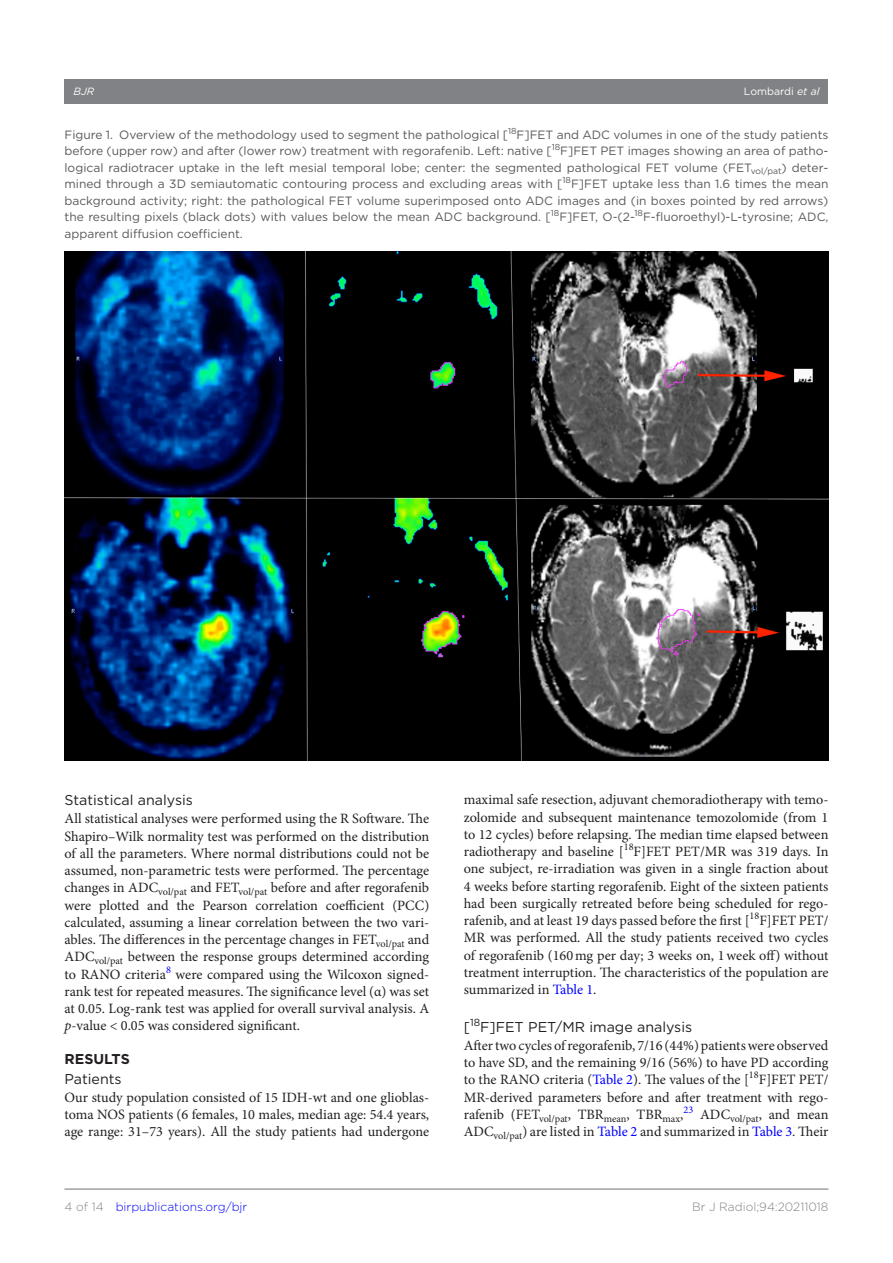
<style>
.page{position:relative;width:893px;height:1263px;background:#fff}
.page>*{position:absolute;margin:0;border:0;box-sizing:border-box;transform-origin:0 0}
.t1{font:14.25px/17.2px "Minion Pro";color:#231f20;text-align:justify}
.t2{font:14.25px "Gotham";color:#231f20}
.t3{font:700 14.25px "Gotham";color:#231f20}
.t4{font:12px/16.5px "Gotham";color:#57585a;text-align:justify}
.t5{font:300 12px "Gotham";color:#00f}
.t6{font:300 12px "Gotham";color:#808285}
.t7{font:10.5px "Gotham";color:#fff}
.t8{font:italic 10.5px "Gotham";color:#fff}
.s1{font-style:italic}
.s2{color:#00f}
.s3{color:#808285}
</style>
<div class="page">
<hr style="left:64px;top:1188px;width:764px;height:2px;background:#808285">
<div style="left:64px;top:79px;width:764px;height:24px;background:#808285"></div>
<img style="left:64px;top:252px;width:764px;height:509px">
<p class="t8" style="left:74px;top:85px;width:22px">BJR</p>
<p class="t7" style="left:744px;top:85px;width:77px">Lombardi <span class="s1">et al</span></p>
<p class="t4" style="left:64px;top:126px;width:765px">Figure 1. Overview of the methodology used to segment the pathological [<sup>18</sup>F]FET and ADC volumes in one of the study patients before (upper row) and after (lower row) treatment with regorafenib. Left: native [<sup>18</sup>F]FET PET images showing an area of patho&shy;logical radiotracer uptake in the left mesial temporal lobe; center: the segmented pathological FET volume (FET<sub>vol/pat</sub>) deter&shy;mined through a 3D semiautomatic contouring process and excluding areas with [<sup>18</sup>F]FET uptake less than 1.6 times the mean background activity; right: the pathological FET volume superimposed onto ADC images and (in boxes pointed by red arrows) the resulting pixels (black dots) with values below the mean ADC background. [<sup>18</sup>F]FET, O-(2-<sup>18</sup>F-fluoroethyl)-L-tyrosine; ADC, apparent diffusion coefficient.</p>
<p class="t2" style="left:64px;top:791px;width:130px">Statistical analysis</p>
<p class="t1" style="left:64px;top:810px;width:366px">All statistical analyses were performed using the R Software. The Shapiro–Wilk normality test was performed on the distribution of all the parameters. Where normal distributions could not be assumed, non-parametric tests were performed. The percentage changes in ADC<sub>vol/pat</sub> and FET<sub>vol/pat</sub> before and after regorafenib were plotted and the Pearson correlation coefficient (PCC) calculated, assuming a linear correlation between the two vari&shy;ables. The differences in the percentage changes in FET<sub>vol/pat</sub> and ADC<sub>vol/pat</sub> between the response groups determined according to RANO criteria<sup>8</sup> were compared using the Wilcoxon signed&shy;rank test for repeated measures. The significance level (α) was set at 0.05. Log-rank test was applied for overall survival analysis. A <span class="s1">p</span>-value &lt; 0.05 was considered significant.</p>
<p class="t3" style="left:65px;top:1050px;width:67px">RESULTS</p>
<p class="t2" style="left:65px;top:1069px;width:59px">Patients</p>
<p class="t1" style="left:65px;top:1088px;width:366px">Our study population consisted of 15 IDH-wt and one glioblas&shy;toma NOS patients (6 females, 10 males, median age: 54.4 years, age range: 31–73 years). All the study patients had undergone</p>
<p class="t1" style="left:464px;top:791px;width:366px">maximal safe resection, adjuvant chemoradiotherapy with temo&shy;zolomide and subsequent maintenance temozolomide (from 1 to 12 cycles) before relapsing. The median time elapsed between radiotherapy and baseline [<sup>18</sup>F]FET PET/MR was 319 days. In one subject, re-irradiation was given in a single fraction about 4 weeks before starting regorafenib. Eight of the sixteen patients had been surgically retreated before being scheduled for rego&shy;rafenib, and at least 19 days passed before the first [<sup>18</sup>F]FET PET/ MR was performed. All the study patients received two cycles of regorafenib (160mg per day; 3 weeks on, 1week off) without treatment interruption. The characteristics of the population are summarized in <span class="s2">Table 1</span>.</p>
<p class="t2" style="left:464px;top:1018px;width:230px">[<sup>18</sup>F]FET PET/MR image analysis</p>
<p class="t1" style="left:464px;top:1037px;width:366px">After two cycles of regorafenib, 7/16 (44%) patients were observed to have SD, and the remaining 9/16 (56%) to have PD according to the RANO criteria (<span class="s2">Table 2</span>). The values of the [<sup>18</sup>F]FET PET/ MR-derived parameters before and after treatment with rego&shy;rafenib (FET<sub>vol/pat</sub>, TBR<sub>mean</sub>, TBR<sub>max</sub>,<sup>23</sup> ADC<sub>vol/pat</sub>, and mean ADC<sub>vol/pat</sub>) are listed in <span class="s2">Table 2</span> and summarized in <span class="s2">Table 3</span>. Their</p>
<p class="t5" style="left:64px;top:1199px;width:184px"><span class="s3">4 of 14</span> birpublications.org/bjr</p>
<p class="t6" style="left:692px;top:1199px;width:138px">Br J Radiol;94:20211018</p>
</div>
